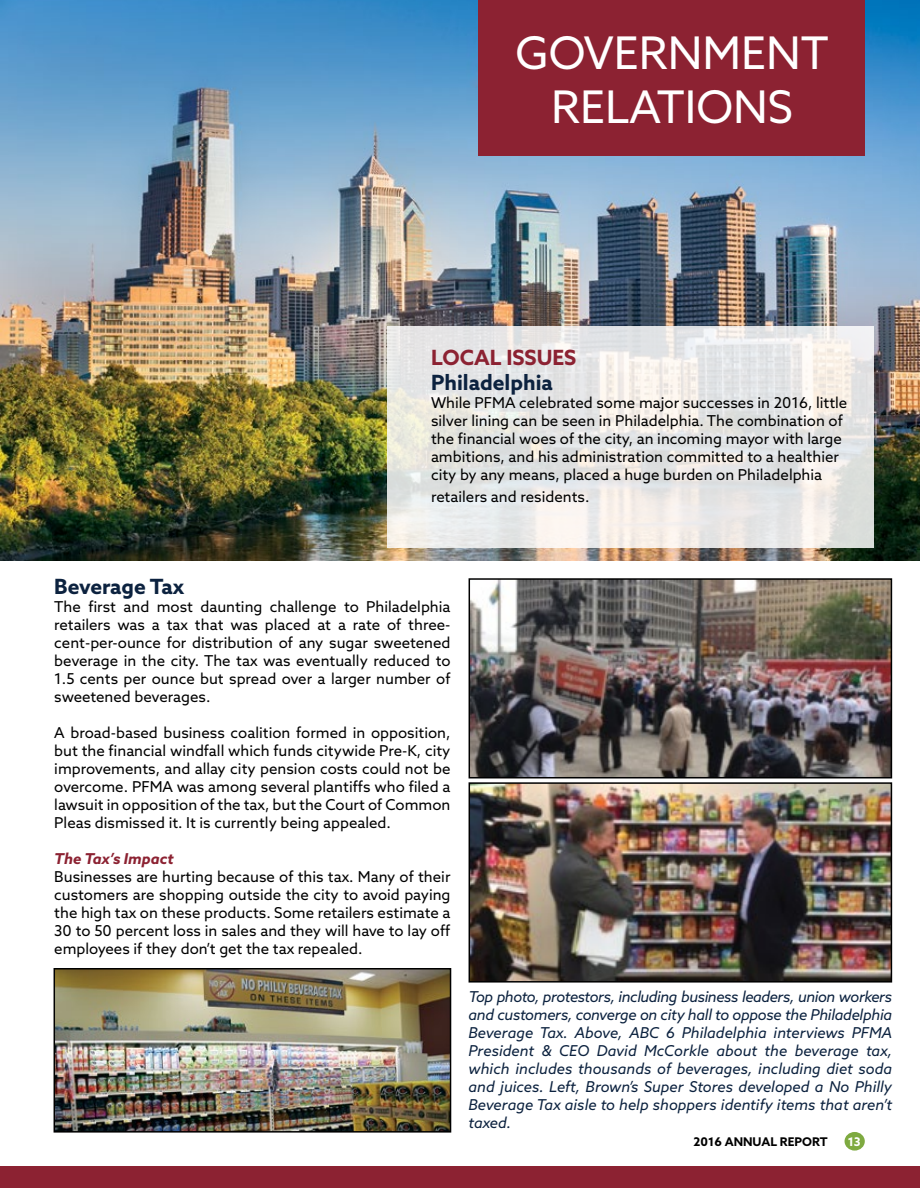
<style>
.page{position:relative;width:920px;height:1188px;background:#fff}
.page>*{position:absolute;margin:0;border:0;box-sizing:border-box;transform-origin:0 0}
.t1{font:45px/54px "Azo Sans";color:#fff;text-align:center}
.t2{font:700 21px "Azo Sans";color:#0c223f}
.t3{font:700 21px "Azo Sans";color:#8c2232}
.t4{font:15px/18px "Azo Sans";color:#000;text-align:justify}
.t5{font:italic 15px/18px "Azo Sans";color:#0c223f;text-align:justify}
.t6{font:italic 700 15px "Azo Sans";color:#8c2232}
.t7{font:700 12px "Azo Sans";color:#000}
.t8{font:700 12px "Azo Sans";color:#fff}
</style>
<div class="page">
<div style="left:844px;top:1132px;width:20px;height:19px;background:#7eaa40;border-radius:50%"></div>
<img style="left:0;top:0;width:919px;height:560px">
<div style="left:478px;top:0;width:386px;height:156px;background:#8c2232"></div>
<svg style="left:387px;top:326px;width:486px;height:222px;background:#e8e7e5"></svg>
<img style="left:471px;top:581px;width:418px;height:194px">
<div style="left:468px;top:578px;width:424px;height:200px;border:2px solid #000"></div>
<img style="left:471px;top:785px;width:418px;height:195px">
<div style="left:468px;top:782px;width:424px;height:201px;border:2px solid #000"></div>
<img style="left:57px;top:971px;width:391px;height:159px">
<div style="left:54px;top:968px;width:397px;height:165px;border:2px solid #000"></div>
<div style="left:0;top:1167px;width:919px;height:21px;background:#8c2232"></div>
<h1 class="t1" style="left:515px;top:26px;width:314px">GOVERNMENT<br>RELATIONS</h1>
<h2 class="t3" style="left:431px;top:343px;width:147px">LOCAL ISSUES</h2>
<h2 class="t2" style="left:431px;top:369px;width:123px">Philadelphia</h2>
<p class="t4" style="left:431px;top:393px;width:418px;text-align:left">While PFMA celebrated some major successes in 2016, little silver lining can be seen in Philadelphia. The combination of the financial woes of the city, an incoming mayor with large ambitions, and his administration committed to a healthier city by any means, placed a huge burden on Philadelphia</p>
<p class="t4" style="left:431px;top:487px;width:160px">retailers and residents.</p>
<h2 class="t2" style="left:54px;top:573px;width:131px">Beverage Tax</h2>
<p class="t4" style="left:54px;top:598px;width:398px">The first and most daunting challenge to Philadelphia retailers was a tax that was placed at a rate of three&shy;cent-per-ounce for distribution of any sugar sweetened beverage in the city. The tax was eventually reduced to 1.5 cents per ounce but spread over a larger number of sweetened beverages.</p>
<p class="t4" style="left:54px;top:724px;width:398px">A broad-based business coalition formed in opposition, but the financial windfall which funds citywide Pre-K, city improvements, and allay city pension costs could not be overcome. PFMA was among several plantiffs who filed a lawsuit in opposition of the tax, but the Court of Common Pleas dismissed it. It is currently being appealed.</p>
<p class="t6" style="left:54px;top:849px;width:121px">The Tax’s Impact</p>
<p class="t4" style="left:54px;top:868px;width:398px">Businesses are hurting because of this tax. Many of their customers are shopping outside the city to avoid paying the high tax on these products. Some retailers estimate a 30 to 50 percent loss in sales and they will have to lay off employees if they don’t get the tax repealed.</p>
<p class="t5" style="left:468px;top:988px;width:425px">Top photo, protestors, including business leaders, union workers and customers, converge on city hall to oppose the Philadelphia Beverage Tax. Above, ABC 6 Philadelphia interviews PFMA President &amp; CEO David McCorkle about the beverage tax, which includes thousands of beverages, including diet soda and juices. Left, Brown’s Super Stores developed a No Philly Beverage Tax aisle to help shoppers identify items that aren’t taxed.</p>
<p class="t7" style="left:693px;top:1134px;width:136px">2016 ANNUAL REPORT</p>
<p class="t8" style="left:847px;top:1134px;width:15px">13</p>
</div>
